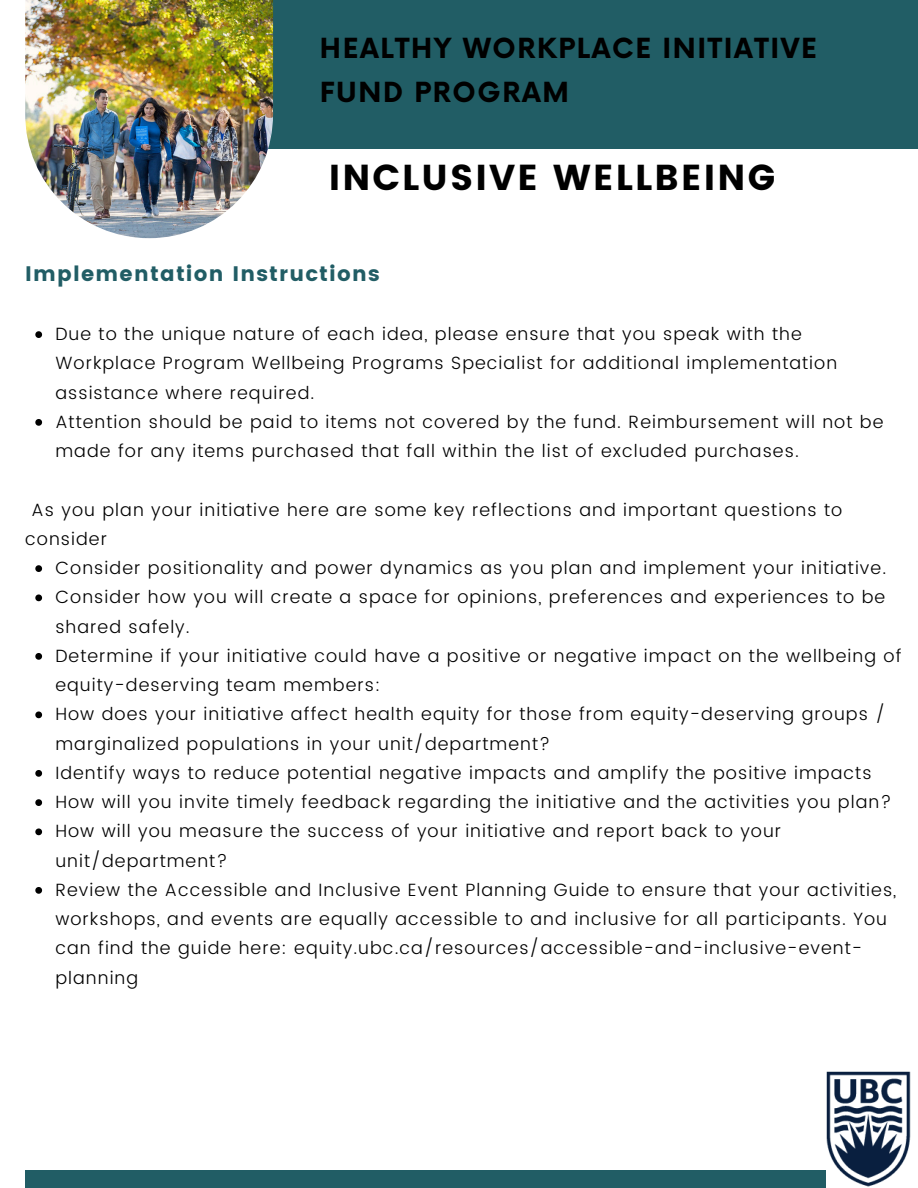
<style>
.page{position:relative;width:918px;height:1188px;background:#fff}
.page>*{position:absolute;margin:0;border:0;box-sizing:border-box;transform-origin:0 0}
.t1{font:36px "Poppins";letter-spacing:.06em;color:#000}
.t2{font:700 27px/43.8px "Now";letter-spacing:.06em;color:#000}
.t3{font:21px "Poppins";letter-spacing:.06em;color:#215d65}
.t4{font:300 17.7px/29.2px "Poppins";letter-spacing:.06em;color:#000}
</style>
<div class="page">
<div style="left:206px;top:0;width:712px;height:148px;background:#215d65"></div>
<img style="left:25px;top:0;width:248px;height:238px">
<div style="left:25px;top:1170px;width:801px;height:18px;background:#215d65"></div>
<img style="left:826px;top:1071px;width:85px;height:116px">
<svg style="left:35px;top:331px;width:7px;height:7px"></svg>
<svg style="left:35px;top:419px;width:7px;height:7px"></svg>
<svg style="left:35px;top:565px;width:7px;height:7px"></svg>
<svg style="left:35px;top:594px;width:7px;height:7px"></svg>
<svg style="left:35px;top:653px;width:7px;height:7px"></svg>
<svg style="left:35px;top:711px;width:7px;height:7px"></svg>
<svg style="left:35px;top:770px;width:7px;height:7px"></svg>
<svg style="left:35px;top:799px;width:7px;height:7px"></svg>
<svg style="left:35px;top:828px;width:7px;height:7px"></svg>
<svg style="left:35px;top:887px;width:7px;height:7px"></svg>
<p class="t2" style="left:320px;top:28px;width:498px">HEALTHY WORKPLACE INITIATIVE<br>FUND PROGRAM</p>
<h2 class="t1" style="left:329px;top:157px;width:448px">INCLUSIVE WELLBEING</h2>
<h3 class="t3" style="left:25px;top:261px;width:356px">Implementation Instructions</h3>
<p class="t4" style="left:55px;top:320px;width:783px">Due to the unique nature of each idea, please ensure that you speak with the<br>Workplace Program Wellbeing Programs Specialist for additional implementation assistance where required.</p>
<p class="t4" style="left:55px;top:407px;width:830px">Attention should be paid to items not covered by the fund. Reimbursement will not be made for any items purchased that fall within the list of excluded purchases.</p>
<p class="t4" style="left:25px;top:495px;width:818px;text-indent:6px">As you plan your initiative here are some key reflections and important questions to consider</p>
<p class="t4" style="left:55px;top:554px;width:832px">Consider positionality and power dynamics as you plan and implement your initiative.</p>
<p class="t4" style="left:55px;top:583px;width:831px">Consider how you will create a space for opinions, preferences and experiences to be shared safely.</p>
<p class="t4" style="left:55px;top:641px;width:848px">Determine if your initiative could have a positive or negative impact on the wellbeing of equity-deserving team members:</p>
<p class="t4" style="left:55px;top:700px;width:832px">How does your initiative affect health equity for those from equity-deserving groups / marginalized populations in your unit/department?</p>
<p class="t4" style="left:55px;top:758px;width:818px">Identify ways to reduce potential negative impacts and amplify the positive impacts</p>
<p class="t4" style="left:55px;top:788px;width:837px">How will you invite timely feedback regarding the initiative and the activities you plan?</p>
<p class="t4" style="left:55px;top:817px;width:727px">How will you measure the success of your initiative and report back to your unit/department?</p>
<p class="t4" style="left:55px;top:875px;width:842px">Review the Accessible and Inclusive Event Planning Guide to ensure that your activities, workshops, and events are equally accessible to and inclusive for all participants. You can find the guide here: equity.ubc.ca/resources/accessible-and-inclusive-event&shy;planning</p>
</div>
